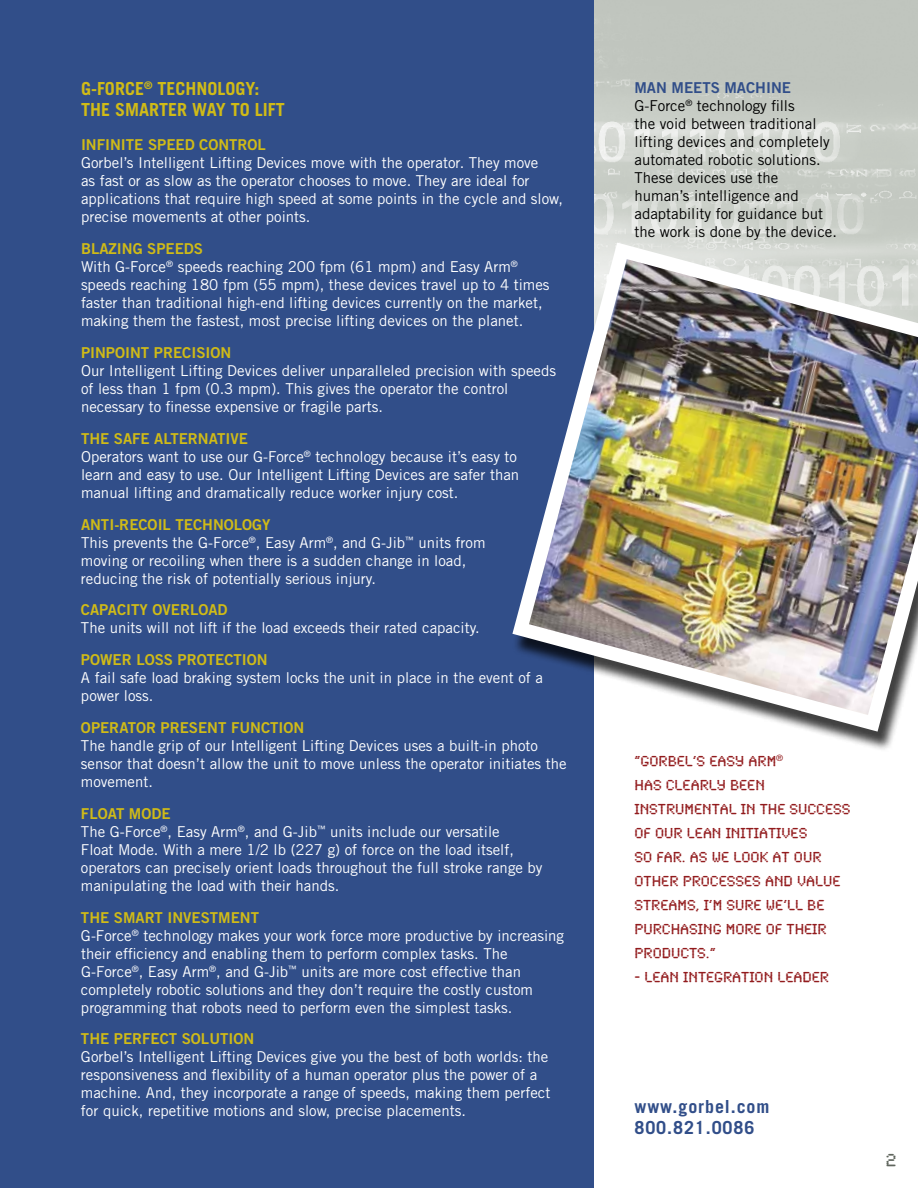
<style>
.page{position:relative;width:918px;height:1188px;background:#fff}
.page>*{position:absolute;margin:0;border:0;box-sizing:border-box;transform-origin:0 0}
.t1{font:700 18px/21px "Trade Gothic";color:#d0bb17}
.t2{font:700 18px/21px "Trade Gothic";letter-spacing:.05em;color:#314e89}
.t3{font:18px "Synchro LET";color:#60665e}
.t4{font:15px/18px "Trade Gothic";color:#fff}
.t5{font:15px "Trade Gothic Bold Two";color:#d0bb17}
.t6{font:15px/18px "Trade Gothic";color:#000}
.t7{font:15px/24px "Synchro LET";color:#921b1d}
.t8{font:15px "Trade Gothic Bold Two";color:#314e89}
</style>
<div class="page">
<div style="left:0;top:0;width:594px;height:1188px;background:#314e89"></div>
<img style="left:594px;top:0;width:324px;height:243px">
<div style="left:512px;top:248px;width:406px;height:504px;background:#000;opacity:.75"></div>
<svg style="left:512px;top:243px;width:406px;height:489px"></svg>
<img style="left:529px;top:259px;width:389px;height:456px">
<p class="t1" style="left:81px;top:78px;width:182px">G-FORCE<sup>®</sup> TECHNOLOGY:<br>THE SMARTER WAY TO LIFT</p>
<p class="t5" style="left:81px;top:136px;width:182px">INFI NITE SPEED CONTROL</p>
<p class="t4" style="left:81px;top:154px;width:484px">Gorbel’s Intelligent Lifting Devices move with the operator. They move<br>as fast or as slow as the operator chooses to move. They are ideal for applications that require high speed at some points in the cycle and slow, precise movements at other points.</p>
<p class="t5" style="left:81px;top:240px;width:113px">BLAZI NG SPEEDS</p>
<p class="t4" style="left:81px;top:258px;width:470px">With G-Force<sup>®</sup> speeds reaching 200 fpm (61 mpm) and Easy Arm<sup>® </sup>speeds reaching 180 fpm (55 mpm), these devices travel up to 4 times faster than traditional high-end lifting devices currently on the market, making them the fastest, most precise lifting devices on the planet.</p>
<p class="t5" style="left:81px;top:343px;width:109px">PI NPOI NT PRECISI</p>
<p class="t5" style="left:211px;top:343px;width:22px">ON</p>
<p class="t4" style="left:81px;top:361px;width:477px">Our Intelligent Lifting Devices deliver unparalleled precision with speeds of less than 1 fpm (0.3 mpm). This gives the operator the control necessary to finesse expensive or fragile parts.</p>
<p class="t5" style="left:81px;top:429px;width:168px">THE SAFE ALTERNATIVE</p>
<p class="t4" style="left:81px;top:447px;width:440px">Operators want to use our G-Force<sup>®</sup> technology because it’s easy to learn and easy to use. Our Intelligent Lifting Devices are safer than manual lifting and dramatically reduce worker injury cost.</p>
<p class="t5" style="left:81px;top:515px;width:191px">ANTI -RECOIL TECHNOLOGY</p>
<p class="t4" style="left:81px;top:533px;width:406px">This prevents the G-Force<sup>®</sup>, Easy Arm<sup>®</sup>, and G-Jib<sup>™</sup> units from moving or recoiling when there is a sudden change in load, reducing the risk of potentially serious injury.</p>
<p class="t5" style="left:81px;top:601px;width:146px">CAPACI TY OVERLOAD</p>
<p class="t4" style="left:81px;top:619px;width:400px">The units will not lift if the load exceeds their rated capacity.</p>
<p class="t5" style="left:81px;top:651px;width:188px">POWER LOSS PROTECTI ON</p>
<p class="t4" style="left:81px;top:669px;width:463px">A fail safe load braking system locks the unit in place in the event of a power loss.</p>
<p class="t5" style="left:81px;top:718px;width:225px">OPERATOR PRESENT FUNCTION</p>
<p class="t4" style="left:81px;top:736px;width:487px">The handle grip of our Intelligent Lifting Devices uses a built-in photo sensor that doesn’t allow the unit to move unless the operator initiates the movement.</p>
<p class="t5" style="left:81px;top:804px;width:91px">FLOAT MODE</p>
<p class="t4" style="left:81px;top:822px;width:463px">The G-Force<sup>®</sup>, Easy Arm<sup>®</sup>, and G-Jib<sup>™</sup> units include our versatile<br>Float Mode. With a mere 1/2 lb (227 g) of force on the load itself, operators can precisely orient loads throughout the full stroke range by manipulating the load with their hands.</p>
<p class="t5" style="left:81px;top:908px;width:180px">THE SMART INVESTM ENT</p>
<p class="t4" style="left:81px;top:926px;width:485px">G-Force<sup>®</sup> technology makes your work force more productive by increasing their efficiency and enabling them to perform complex tasks. The G-Force<sup>®</sup>, Easy Arm<sup>®</sup>, and G-Jib<sup>™</sup> units are more cost effective than completely robotic solutions and they don’t require the costly custom programming that robots need to perform even the simplest tasks.</p>
<p class="t5" style="left:81px;top:1030px;width:175px">THE PERFECT SOLUTION</p>
<p class="t4" style="left:81px;top:1048px;width:471px">Gorbel’s Intelligent Lifting Devices give you the best of both worlds: the responsiveness and flexibility of a human operator plus the power of a machine. And, they incorporate a range of speeds, making them perfect for quick, repetitive motions and slow, precise placements.</p>
<p class="t8" style="left:634px;top:79px;width:158px">MAN M EETS MACHI NE</p>
<p class="t6" style="left:634px;top:97px;width:204px">G-Force<sup>®</sup> technology fills<br>the void between traditional lifting devices and completely automated robotic solutions.<br>These devices use the<br>human’s intelligence and adaptability for guidance but the work is done by the device.</p>
<p class="t7" style="left:635px;top:747px;width:217px">“GORBEL’S EASY ARM<sup>®<br></sup>HAS CLEARLY BEEN<br>INSTRUMENTAL IN THE SUCCESS<br>OF OUR LEAN INITIATIVES<br>SO FAR. AS WE LOOK AT OUR<br>OTHER PROCESSES AND VALUE<br>STREAMS, I’M SURE WE’LL BE<br>PURCHASING MORE OF THEIR<br>PRODUCTS.”</p>
<p class="t7" style="left:635px;top:963px;width:196px">- LEAN INTEGRATION LEADER</p>
<p class="t2" style="left:634px;top:1096px;width:137px">WWW.GORBEL.COM<br>800.821.0086</p>
<p class="t3" style="left:886px;top:1144px;width:12px">2</p>
</div>
